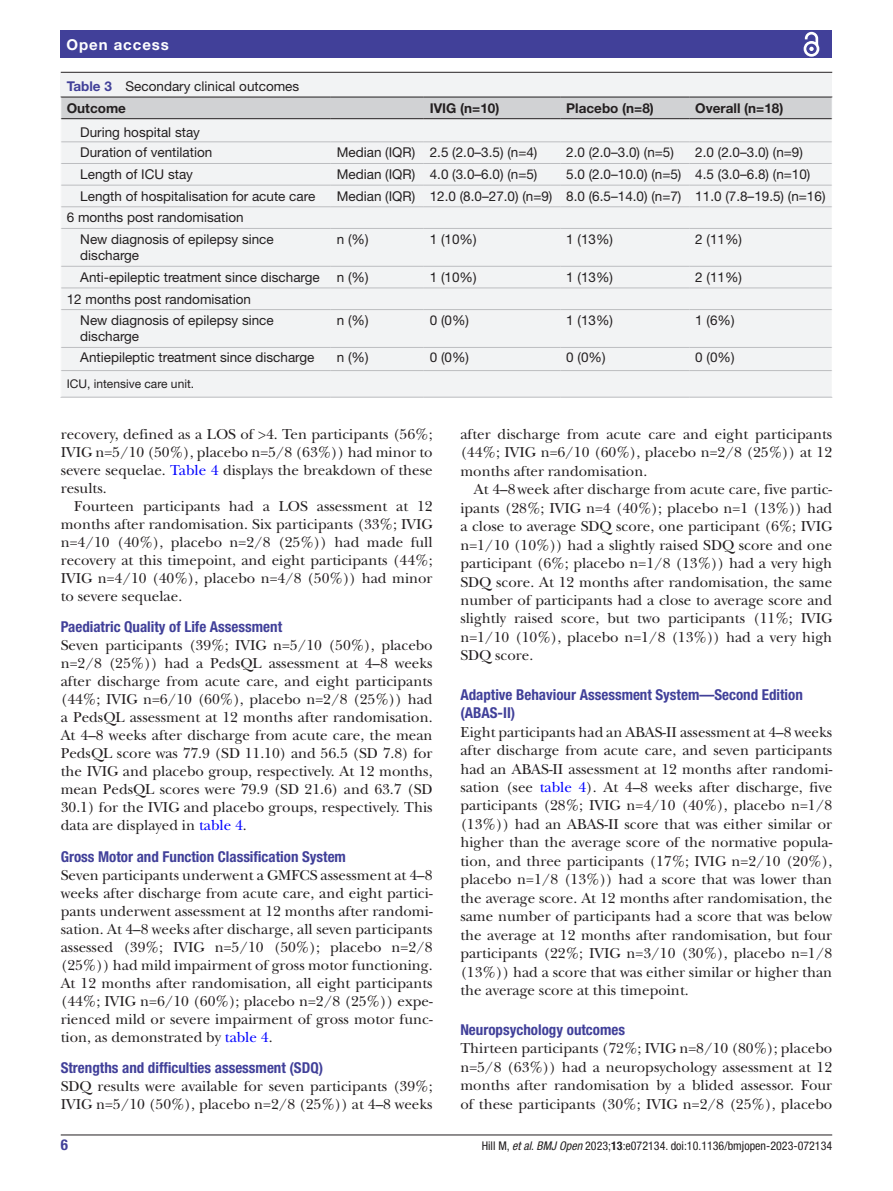
<style>
.page{position:relative;width:893px;height:1191px;background:#fff}
.page>*{position:absolute;margin:0;border:0;box-sizing:border-box;transform-origin:0 0}
.t1{font:15px/18px "New Baskerville";color:#231f20;text-align:justify}
.t2{font:700 condensed 15px/18px "Helvetica Neue LT Std";color:#414099}
.t3{font:700 15px "Helvetica Neue LT Std";letter-spacing:.065em;color:#fff}
.t4{font:13.5px/21.6px "Helvetica Neue LT Std";color:#231f20}
.t5{font:700 13.5px "Helvetica Neue LT Std";color:#231f20}
.t6{font:condensed 12px "Helvetica Neue LT Std";color:#231f20}
.t7{font:12px "Helvetica Neue LT Std";color:#231f20}
.s1{font-weight:700;color:#414099}
.s2{font-weight:700}
.s3{color:#00f}
.s4{font-style:italic}
</style>
<div class="page">
<hr style="left:61px;top:1134px;width:771px;height:1px;background:#231f20">
<div style="left:61px;top:31px;width:771px;height:27px;background:#414099"></div>
<svg style="left:803px;top:31px;width:17px;height:26px"></svg>
<div style="left:61px;top:73px;width:771px;height:324px;background:#f2f3f4"></div>
<hr style="left:61px;top:72px;width:771px;height:1px;background:#231f20">
<hr style="left:61px;top:228px;width:270px;height:1px;background:#bcbdc0">
<hr style="left:331px;top:228px;width:93px;height:1px;background:#bcbdc0">
<hr style="left:424px;top:228px;width:136px;height:1px;background:#bcbdc0">
<hr style="left:560px;top:228px;width:129px;height:1px;background:#bcbdc0">
<hr style="left:689px;top:228px;width:143px;height:1px;background:#bcbdc0">
<hr style="left:61px;top:266px;width:270px;height:1px;background:#bcbdc0">
<hr style="left:331px;top:266px;width:93px;height:1px;background:#bcbdc0">
<hr style="left:331px;top:288px;width:93px;height:1px;background:#bcbdc0">
<hr style="left:424px;top:266px;width:136px;height:1px;background:#bcbdc0">
<hr style="left:424px;top:288px;width:136px;height:1px;background:#bcbdc0">
<hr style="left:560px;top:266px;width:129px;height:1px;background:#bcbdc0">
<hr style="left:560px;top:288px;width:129px;height:1px;background:#bcbdc0">
<hr style="left:689px;top:266px;width:143px;height:1px;background:#bcbdc0">
<hr style="left:689px;top:288px;width:143px;height:1px;background:#bcbdc0">
<hr style="left:61px;top:288px;width:270px;height:1px;background:#bcbdc0">
<hr style="left:61px;top:309px;width:270px;height:1px;background:#bcbdc0">
<hr style="left:331px;top:309px;width:93px;height:1px;background:#bcbdc0">
<hr style="left:424px;top:309px;width:136px;height:1px;background:#bcbdc0">
<hr style="left:560px;top:309px;width:129px;height:1px;background:#bcbdc0">
<hr style="left:689px;top:309px;width:143px;height:1px;background:#bcbdc0">
<hr style="left:61px;top:347px;width:270px;height:1px;background:#bcbdc0">
<hr style="left:331px;top:347px;width:93px;height:1px;background:#bcbdc0">
<hr style="left:331px;top:370px;width:93px;height:1px;background:#bcbdc0">
<hr style="left:424px;top:347px;width:136px;height:1px;background:#bcbdc0">
<hr style="left:424px;top:370px;width:136px;height:1px;background:#bcbdc0">
<hr style="left:560px;top:347px;width:129px;height:1px;background:#bcbdc0">
<hr style="left:560px;top:370px;width:129px;height:1px;background:#bcbdc0">
<hr style="left:689px;top:347px;width:143px;height:1px;background:#bcbdc0">
<hr style="left:689px;top:370px;width:143px;height:1px;background:#bcbdc0">
<hr style="left:61px;top:370px;width:270px;height:1px;background:#bcbdc0">
<hr style="left:61px;top:397px;width:270px;height:1px;background:#bcbdc0">
<hr style="left:331px;top:397px;width:93px;height:1px;background:#bcbdc0">
<hr style="left:424px;top:397px;width:136px;height:1px;background:#bcbdc0">
<hr style="left:560px;top:397px;width:129px;height:1px;background:#bcbdc0">
<hr style="left:689px;top:397px;width:143px;height:1px;background:#bcbdc0">
<svg style="left:60px;top:97px;width:773px;height:111px"></svg>
<p class="t3" style="left:66px;top:35px;width:104px">Open access</p>
<p class="t4" style="left:67px;top:75px;width:234px;line-height:22px"><span class="s1">Table 3</span> Secondary clinical outcomes<br><span class="s2">Outcome</span></p>
<p class="t4" style="left:80px;top:122px;width:134px;line-height:20.1px">During hospital stay<br>Duration of ventilation</p>
<p class="t5" style="left:430px;top:99px;width:71px">IVIG (n=10)</p>
<p class="t5" style="left:566px;top:99px;width:89px">Placebo (n=8)</p>
<p class="t5" style="left:695px;top:99px;width:90px">Overall (n=18)</p>
<p class="t4" style="left:337px;top:142px;width:202px">Median (IQR) 2.5 (2.0–3.5) (n=4)</p>
<p class="t4" style="left:566px;top:142px;width:109px">2.0 (2.0–3.0) (n=5)</p>
<p class="t4" style="left:695px;top:142px;width:109px">2.0 (2.0–3.0) (n=9)</p>
<p class="t4" style="left:80px;top:163px;width:114px">Length of ICU stay</p>
<p class="t4" style="left:337px;top:163px;width:202px">Median (IQR) 4.0 (3.0–6.0) (n=5)</p>
<p class="t4" style="left:566px;top:163px;width:246px">5.0 (2.0–10.0) (n=5) 4.5 (3.0–6.8) (n=10)</p>
<p class="t4" style="left:80px;top:185px;width:237px">Length of hospitalisation for acute care</p>
<p class="t4" style="left:337px;top:185px;width:490px">Median (IQR) 12.0 (8.0–27.0) (n=9) 8.0 (6.5–14.0) (n=7) 11.0 (7.8–19.5) (n=16)</p>
<p class="t4" style="left:80px;top:207px;width:195px;text-indent:-14px">6 months post randomisation<br>New diagnosis of epilepsy since</p>
<p class="t4" style="left:80px;top:244px;width:60px">discharge</p>
<p class="t4" style="left:337px;top:228px;width:33px">n (%)</p>
<p class="t4" style="left:430px;top:228px;width:48px">1 (10%)</p>
<p class="t4" style="left:566px;top:228px;width:48px">1 (13%)</p>
<p class="t4" style="left:695px;top:228px;width:48px">2 (11%)</p>
<p class="t4" style="left:80px;top:266px;width:241px">Anti-epileptic treatment since discharge</p>
<p class="t4" style="left:337px;top:266px;width:33px">n (%)</p>
<p class="t4" style="left:430px;top:266px;width:48px">1 (10%)</p>
<p class="t4" style="left:566px;top:266px;width:48px">1 (13%)</p>
<p class="t4" style="left:695px;top:266px;width:48px">2 (11%)</p>
<p class="t4" style="left:80px;top:288px;width:195px;text-indent:-14px">12 months post randomisation<br>New diagnosis of epilepsy since</p>
<p class="t4" style="left:80px;top:326px;width:60px">discharge</p>
<p class="t4" style="left:337px;top:309px;width:33px">n (%)</p>
<p class="t4" style="left:430px;top:309px;width:41px">0 (0%)</p>
<p class="t4" style="left:566px;top:309px;width:48px">1 (13%)</p>
<p class="t4" style="left:695px;top:309px;width:41px">1 (6%)</p>
<p class="t4" style="left:80px;top:346px;width:236px">Antiepileptic treatment since discharge</p>
<p class="t4" style="left:337px;top:346px;width:33px">n (%)</p>
<p class="t4" style="left:430px;top:346px;width:41px">0 (0%)</p>
<p class="t4" style="left:566px;top:346px;width:41px">0 (0%)</p>
<p class="t4" style="left:695px;top:346px;width:41px">0 (0%)</p>
<p class="t7" style="left:67px;top:377px;width:129px">ICU, intensive care unit.</p>
<p class="t1" style="left:61px;top:425px;width:373px">recovery, defined as a LOS of &gt;4. Ten participants (56%; IVIG n=5/10 (50%), placebo n=5/8 (63%)) had minor to severe sequelae. <span class="s3">Table 4</span> displays the breakdown of these results.</p>
<p class="t1" style="left:61px;top:497px;width:373px;text-indent:14px">Fourteen participants had a LOS assessment at 12 months after randomisation. Six participants (33%; IVIG n=4/10 (40%), placebo n=2/8 (25%)) had made full recovery at this timepoint, and eight participants (44%; IVIG n=4/10 (40%), placebo n=4/8 (50%)) had minor to severe sequelae.</p>
<p class="t2" style="left:61px;top:617px;width:223px">Paediatric Quality of Life Assessment</p>
<p class="t1" style="left:61px;top:636px;width:373px">Seven participants (39%; IVIG n=5/10 (50%), placebo n=2/8 (25%)) had a PedsQL assessment at 4–8 weeks after discharge from acute care, and eight participants (44%; IVIG n=6/10 (60%), placebo n=2/8 (25%)) had a PedsQL assessment at 12 months after randomisation.<br>At 4–8 weeks after discharge from acute care, the mean PedsQL score was 77.9 (SD 11.10) and 56.5 (SD 7.8) for the IVIG and placebo group, respectively. At 12 months, mean PedsQL scores were 79.9 (SD 21.6) and 63.7 (SD 30.1) for the IVIG and placebo groups, respectively. This data are displayed in <span class="s3">table 4</span>.</p>
<p class="t2" style="left:61px;top:847px;width:287px">Gross Motor and Function Classification System</p>
<p class="t1" style="left:61px;top:866px;width:373px">Seven participants underwent a GMFCS assessment at 4–8 weeks after discharge from acute care, and eight partici&shy;pants underwent assessment at 12 months after randomi&shy;sation. At 4–8 weeks after discharge, all seven participants assessed (39%; IVIG n=5/10 (50%); placebo n=2/8 (25%)) had mild impairment of gross motor functioning.<br>At 12 months after randomisation, all eight participants (44%; IVIG n=6/10 (60%); placebo n=2/8 (25%)) expe&shy;rienced mild or severe impairment of gross motor func&shy;tion, as demonstrated by <span class="s3">table 4</span>.</p>
<p class="t2" style="left:61px;top:1058px;width:264px">Strengths and difficulties assessment (SDQ)</p>
<p class="t1" style="left:61px;top:1077px;width:373px">SDQ results were available for seven participants (39%;<br>IVIG n=5/10 (50%), placebo n=2/8 (25%)) at 4–8 weeks</p>
<p class="t1" style="left:460px;top:424px;width:373px;line-height:18.5px">after discharge from acute care and eight participants (44%; IVIG n=6/10 (60%), placebo n=2/8 (25%)) at 12 months after randomisation.</p>
<p class="t1" style="left:460px;top:480px;width:373px;line-height:18.5px;text-indent:13px">At 4–8week after discharge from acute care, five partic&shy;ipants (28%; IVIG n=4 (40%); placebo n=1 (13%)) had a close to average SDQ score, one participant (6%; IVIG n=1/10 (10%)) had a slightly raised SDQ score and one participant (6%; placebo n=1/8 (13%)) had a very high SDQ score. At 12 months after randomisation, the same number of participants had a close to average score and slightly raised score, but two participants (11%; IVIG n=1/10 (10%), placebo n=1/8 (13%)) had a very high SDQ score.</p>
<p class="t2" style="left:460px;top:685px;width:344px">Adaptive Behaviour Assessment System—Second Edition (ABAS-II)</p>
<p class="t1" style="left:460px;top:722px;width:373px;line-height:18.5px">Eight participants had an ABAS-II assessment at 4–8 weeks after discharge from acute care, and seven participants had an ABAS-II assessment at 12 months after randomi&shy;sation (see <span class="s3">table 4</span>). At 4–8 weeks after discharge, five participants (28%; IVIG n=4/10 (40%), placebo n=1/8 (13%)) had an ABAS-II score that was either similar or higher than the average score of the normative popula&shy;tion, and three participants (17%; IVIG n=2/10 (20%), placebo n=1/8 (13%)) had a score that was lower than the average score. At 12 months after randomisation, the same number of participants had a score that was below the average at 12 months after randomisation, but four participants (22%; IVIG n=3/10 (30%), placebo n=1/8 (13%)) had a score that was either similar or higher than the average score at this timepoint.</p>
<p class="t2" style="left:460px;top:1020px;width:166px">Neuropsychology outcomes</p>
<p class="t1" style="left:460px;top:1039px;width:373px;line-height:18.5px">Thirteen participants (72%; IVIG n=8/10 (80%); placebo n=5/8 (63%)) had a neuropsychology assessment at 12 months after randomisation by a blided assessor. Four of these participants (30%; IVIG n=2/8 (25%), placebo</p>
<p class="t2" style="left:61px;top:1135px;width:9px">6</p>
<p class="t6" style="left:482px;top:1138px;width:352px">Hill M, <span class="s4">et al</span>. <span class="s4">BMJ Open</span> 2023;<span class="s2">13</span>:e072134. doi:10.1136/bmjopen-2023-072134</p>
</div>
